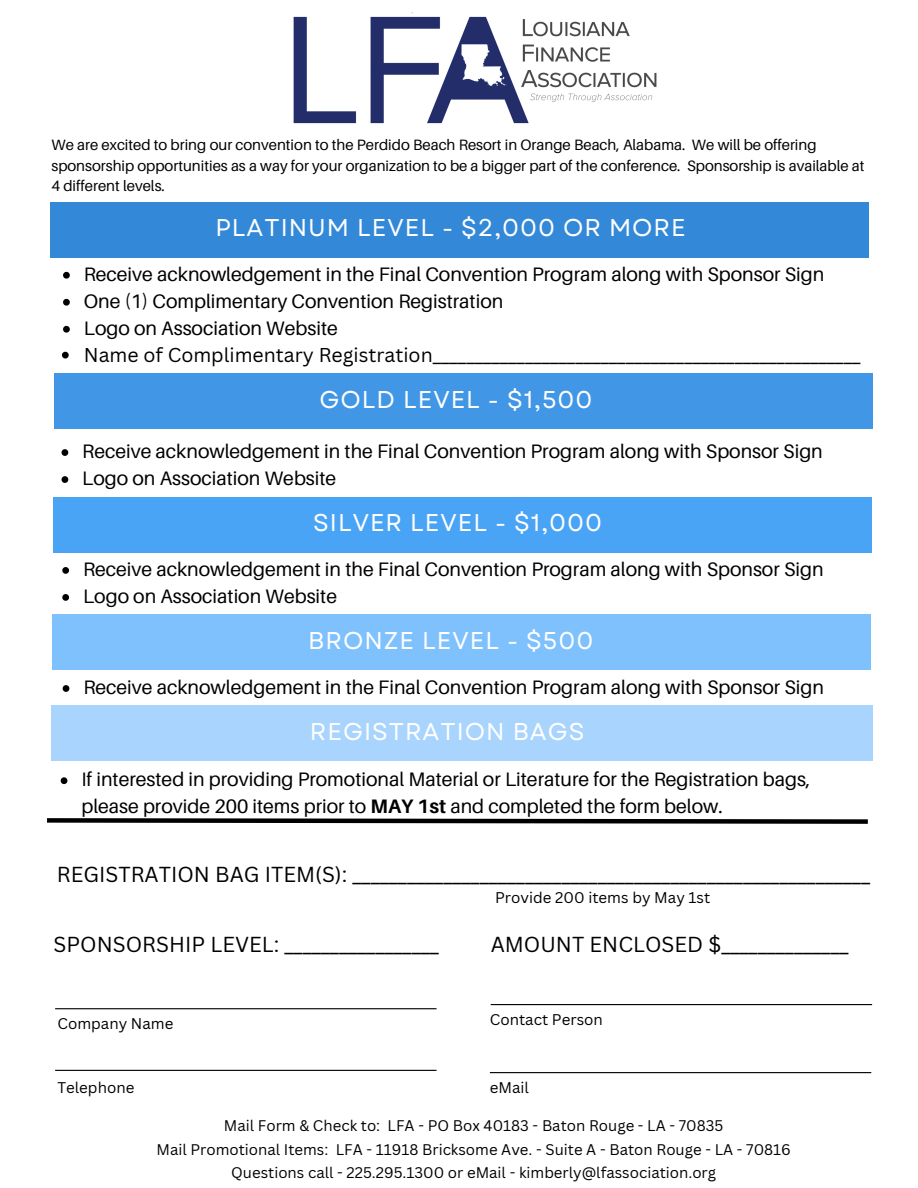
<style>
.page{position:relative;width:918px;height:1188px;background:#fff}
.page>*{position:absolute;margin:0;border:0;box-sizing:border-box;transform-origin:0 0}
.t1{font:24.3px "Garet";letter-spacing:.04em;color:#fff}
.t2{font:21.15px "Canva Sans";color:#000}
.t3{font:19.5px/27px "Aileron";color:#000}
.t4{font:19.5px "Canva Sans";color:#000}
.t5{font:15.15px "Canva Sans";color:#000}
.t6{font:15px/20.2px "Aileron";color:#000}
.t7{font:15px "Canva Sans";color:#000}
.s1{font-weight:700}
</style>
<div class="page">
<img style="left:293px;top:12px;width:364px;height:112px">
<div style="left:51px;top:202px;width:818px;height:55px;background:#3389d8"></div>
<svg style="left:63px;top:272px;width:7px;height:7px"></svg>
<svg style="left:63px;top:299px;width:7px;height:7px"></svg>
<svg style="left:63px;top:326px;width:7px;height:7px"></svg>
<svg style="left:62px;top:352px;width:7px;height:6px"></svg>
<div style="left:54px;top:374px;width:818px;height:55px;background:#4197e6"></div>
<svg style="left:62px;top:449px;width:6px;height:7px"></svg>
<svg style="left:62px;top:476px;width:6px;height:7px"></svg>
<div style="left:53px;top:497px;width:819px;height:55px;background:#4aa4f6"></div>
<svg style="left:62px;top:567px;width:7px;height:7px"></svg>
<svg style="left:62px;top:594px;width:7px;height:7px"></svg>
<div style="left:53px;top:615px;width:818px;height:55px;background:#7fc1fd"></div>
<svg style="left:63px;top:685px;width:6px;height:7px"></svg>
<div style="left:51px;top:706px;width:822px;height:55px;background:#a8d4fd"></div>
<svg style="left:61px;top:777px;width:6px;height:7px"></svg>
<svg style="left:47px;top:818px;width:821px;height:6px;background:#3f3f3f"></svg>
<hr style="left:55px;top:1008px;width:382px;height:1px;background:#000">
<hr style="left:491px;top:1004px;width:381px;height:1px;background:#000">
<hr style="left:490px;top:1072px;width:381px;height:1px;background:#000">
<hr style="left:55px;top:1070px;width:382px;height:1px;background:#000">
<p class="t6" style="left:51px;top:135px;width:815px">We are excited to bring our convention to the Perdido Beach Resort in Orange Beach, Alabama. We will be offering sponsorship opportunities as a way for your organization to be a bigger part of the conference. Sponsorship is available at<br>4 different levels.</p>
<p class="t1" style="left:215px;top:210px;width:472px">PLATINUM LEVEL - $2,000 OR MORE</p>
<h1 class="t3" style="left:84px;top:260px;width:742px">Receive acknowledgement in the Final Convention Program along with Sponsor Sign</h1>
<p class="t3" style="left:84px;top:287px;width:421px">One (1) Complimentary Convention Registration</p>
<p class="t3" style="left:84px;top:314px;width:256px">Logo on Association Website</p>
<p class="t4" style="left:84px;top:341px;width:778px">Name of Complimentary Registration___________________________________________________</p>
<h1 class="t1" style="left:320px;top:382px;width:274px">GOLD LEVEL - $1,500</h1>
<p class="t3" style="left:82px;top:437px;width:742px">Receive acknowledgement in the Final Convention Program along with Sponsor Sign</p>
<p class="t3" style="left:82px;top:464px;width:256px">Logo on Association Website</p>
<h1 class="t1" style="left:313px;top:505px;width:290px">SILVER LEVEL - $1,000</h1>
<p class="t3" style="left:83px;top:555px;width:742px">Receive acknowledgement in the Final Convention Program along with Sponsor Sign</p>
<p class="t3" style="left:83px;top:582px;width:256px">Logo on Association Website</p>
<h1 class="t1" style="left:308px;top:623px;width:287px">BRONZE LEVEL - $500</h1>
<p class="t3" style="left:83px;top:673px;width:742px">Receive acknowledgement in the Final Convention Program along with Sponsor Sign</p>
<h1 class="t1" style="left:310px;top:714px;width:276px">REGISTRATION BAGS</h1>
<p class="t3" style="left:81px;top:766px;width:730px">If interested in providing Promotional Material or Literature for the Registration bags, please provide 200 items prior to <span class="s1">MAY 1st</span> and completed the form below.</p>
<h2 class="t2" style="left:57px;top:860px;width:815px">REGISTRATION BAG ITEM(S): _________________________________________________________</h2>
<p class="t5" style="left:495px;top:887px;width:217px">Provide 200 items by May 1st</p>
<h2 class="t2" style="left:54px;top:929px;width:387px">SPONSORSHIP LEVEL: _________________</h2>
<h2 class="t2" style="left:491px;top:929px;width:359px">AMOUNT ENCLOSED $______________</h2>
<p class="t5" style="left:58px;top:1013px;width:117px">Company Name</p>
<p class="t5" style="left:490px;top:1009px;width:115px">Contact Person</p>
<p class="t5" style="left:57px;top:1077px;width:78px">Telephone</p>
<p class="t5" style="left:490px;top:1077px;width:41px">eMail</p>
<p class="t7" style="left:224px;top:1115px;width:501px">Mail Form &amp; Check to: LFA - PO Box 40183 - Baton Rouge - LA - 70835</p>
<p class="t7" style="left:157px;top:1139px;width:636px">Mail Promotional Items: LFA - 11918 Bricksome Ave. - Suite A - Baton Rouge - LA - 70816</p>
<p class="t7" style="left:231px;top:1162px;width:486px">Questions call - 225.295.1300 or eMail - kimberly@lfassociation.org</p>
</div>
